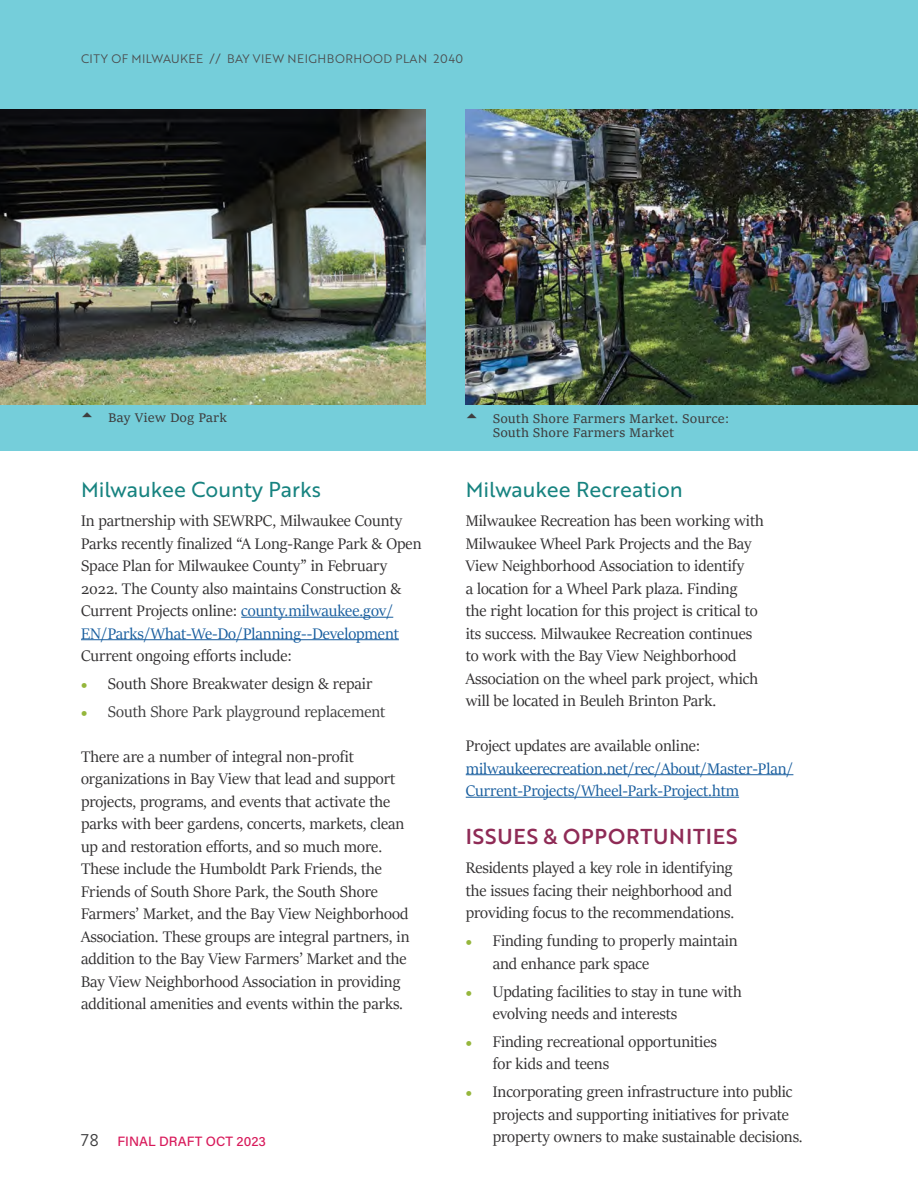
<style>
.page{position:relative;width:918px;height:1188px;background:#fff}
.page>*{position:absolute;margin:0;border:0;box-sizing:border-box;transform-origin:0 0}
.t1{font:21px "Brother 1816 Regular";color:#178380}
.t2{font:21px "Brother 1816 Medium";letter-spacing:.04em;color:#8f2b56}
.t3{font:17.25px/22.5px "Sitka Banner";color:#312f30}
.t4{font:17.25px/22.5px "Sitka Banner";color:#175d9e}
.t5{font:17.25px "Sitka Banner";color:#3e3e3f}
.t6{font:16.5px "Brother 1816 Book";color:#3e3e3f}
.t7{font:13.5px/13.5px "Sitka Text";color:#3e3e3f}
.t8{font:13.5px "Acumin Variable Concept";color:#d8195a}
.t9{font:12px "Brother 1816 Book";letter-spacing:.04em;color:#4b4c4d}
.s1{color:#175d9e}
.s2{font-family:"Corundum Text";font-weight:300;color:#95b63c}
</style>
<div class="page">
<div style="left:0;top:0;width:918px;height:451px;background:#75ceda"></div>
<img style="left:0;top:109px;width:425px;height:296px">
<hr style="left:241px;top:617px;width:152px;height:1px;background:#175d9e">
<hr style="left:81px;top:639px;width:318px;height:1px;background:#175d9e">
<hr style="left:466px;top:774px;width:327px;height:1px;background:#175d9e">
<hr style="left:466px;top:797px;width:273px;height:1px;background:#175d9e">
<img style="left:466px;top:109px;width:452px;height:296px">
<p class="t9" style="left:81px;top:49px;width:384px">CITY OF MILWAUKEE // BAY VIEW NEIGHBORHOOD PLAN 2040</p>
<p class="t7" style="left:108px;top:409px;width:121px">Bay View Dog Park</p>
<p class="t7" style="left:493px;top:411px;width:238px">South Shore Farmers Market. Source:<br>South Shore Farmers Market</p>
<p class="t1" style="left:81px;top:474px;width:242px">Milwaukee County Parks</p>
<p class="t3" style="left:81px;top:509px;width:342px">In partnership with SEWRPC, Milwaukee County Parks recently finalized “A Long-Range Park &amp; Open Space Plan for Milwaukee County” in February 2022. The County also maintains Construction &amp; Current Projects online: <span class="s1">county.milwaukee.gov/ EN/Parks/What-We-Do/Planning--Development</span></p>
<p class="t3" style="left:81px;top:644px;width:213px">Current ongoing efforts include:</p>
<p class="t3" style="left:81px;top:672px;width:293px"><span class="s2">•</span> South Shore Breakwater design &amp; repair</p>
<p class="t5" style="left:81px;top:700px;width:306px"><span class="s2">•</span> South Shore Park playground replacement</p>
<p class="t3" style="left:81px;top:745px;width:330px">There are a number of integral non-profit organizations in Bay View that lead and support projects, programs, and events that activate the parks with beer gardens, concerts, markets, clean up and restoration efforts, and so much more.<br>These include the Humboldt Park Friends, the Friends of South Shore Park, the South Shore Farmers’ Market, and the Bay View Neighborhood Association. These groups are integral partners, in addition to the Bay View Farmers’ Market and the Bay View Neighborhood Association in providing additional amenities and events within the parks.</p>
<p class="t1" style="left:466px;top:474px;width:219px">Milwaukee Recreation</p>
<p class="t3" style="left:466px;top:509px;width:299px">Milwaukee Recreation has been working with Milwaukee Wheel Park Projects and the Bay View Neighborhood Association to identify<br>a location for a Wheel Park plaza. Finding<br>the right location for this project is critical to its success. Milwaukee Recreation continues to work with the Bay View Neighborhood Association on the wheel park project, which will be located in Beuleh Brinton Park.</p>
<p class="t3" style="left:466px;top:734px;width:236px">Project updates are available online:</p>
<p class="t4" style="left:466px;top:756px;width:329px">milwaukeerecreation.net/rec/About/Master-Plan/<br>Current-Projects/Wheel-Park-Project.htm</p>
<p class="t2" style="left:466px;top:821px;width:273px">ISSUES &amp; OPPORTUNITIES</p>
<p class="t3" style="left:466px;top:856px;width:270px">Residents played a key role in identifying the issues facing their neighborhood and providing focus to the recommendations.</p>
<p class="t3" style="left:493px;top:929px;width:247px;text-indent:-27px"><span class="s2">•</span> Finding funding to properly maintain and enhance park space</p>
<p class="t3" style="left:493px;top:979px;width:250px;text-indent:-27px"><span class="s2">•</span> Updating facilities to stay in tune with evolving needs and interests</p>
<p class="t3" style="left:493px;top:1030px;width:226px;text-indent:-27px"><span class="s2">•</span> Finding recreational opportunities for kids and teens</p>
<p class="t3" style="left:466px;top:1080px;width:328px;text-align:right"><span class="s2">•</span> Incorporating green infrastructure into public projects and supporting initiatives for private</p>
<p class="t6" style="left:81px;top:1128px;width:19px">78</p>
<p class="t3" style="left:493px;top:1125px;width:311px">property owners to make sustainable decisions.</p>
<p class="t8" style="left:117px;top:1132px;width:150px">FINAL DRAFT OCT 2023</p>
</div>
